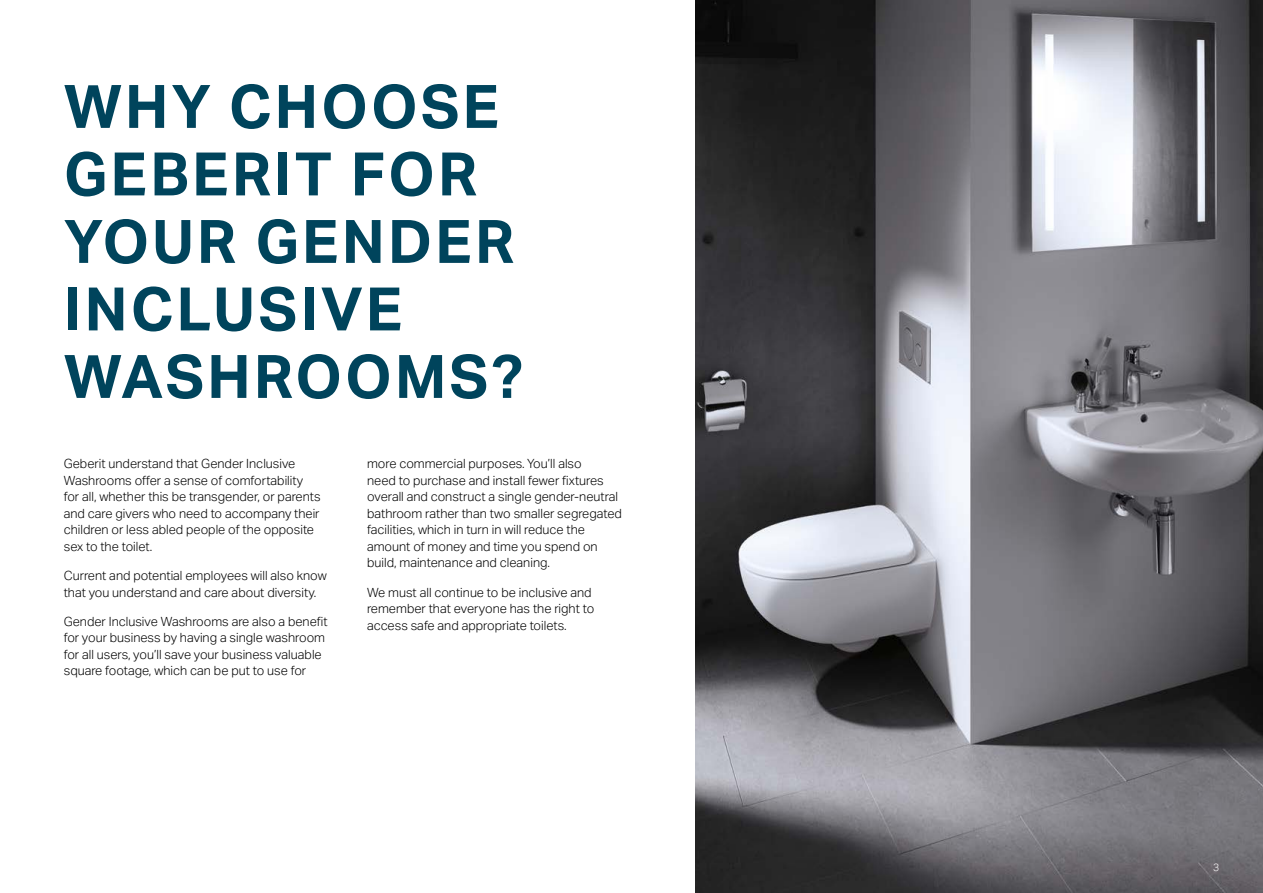
<style>
.page{position:relative;width:1263px;height:893px;background:#fff}
.page>*{position:absolute;margin:0;border:0;box-sizing:border-box;transform-origin:0 0}
.t1{font:700 60px/67.5px "Aktiv Grotesk Geberit";letter-spacing:.05em;color:#00445c}
.t2{font:300 12.75px/16.5px "Aktiv Grotesk Geberit";color:#000}
.t3{font:300 10.5px "Aktiv Grotesk Geberit";color:#fff}
</style>
<div class="page">
<img style="left:695px;top:0;width:568px;height:893px">
<h1 class="t1" style="left:64px;top:72px;width:461px">WHY CHOOSE<br>GEBERIT FOR<br>YOUR GENDER<br>INCLUSIVE<br>WASHROOMS?</h1>
<p class="t2" style="left:64px;top:456px;width:258px">Geberit understand that Gender Inclusive Washrooms offer a sense of comfortability for all, whether this be transgender, or parents and care givers who need to accompany their children or less abled people of the opposite sex to the toilet.</p>
<p class="t2" style="left:64px;top:567px;width:265px">Current and potential employees will also know that you understand and care about diversity.</p>
<p class="t2" style="left:64px;top:613px;width:265px">Gender Inclusive Washrooms are also a benefit for your business by having a single washroom for all users, you’ll save your business valuable square footage, which can be put to use for</p>
<p class="t2" style="left:367px;top:456px;width:256px">more commercial purposes. You’ll also<br>need to purchase and install fewer fixtures overall and construct a single gender-neutral bathroom rather than two smaller segregated facilities, which in turn in will reduce the amount of money and time you spend on build, maintenance and cleaning.</p>
<p class="t2" style="left:367px;top:584px;width:229px">We must all continue to be inclusive and remember that everyone has the right to access safe and appropriate toilets.</p>
<p class="t3" style="left:1213px;top:861px;width:8px">3</p>
</div>
